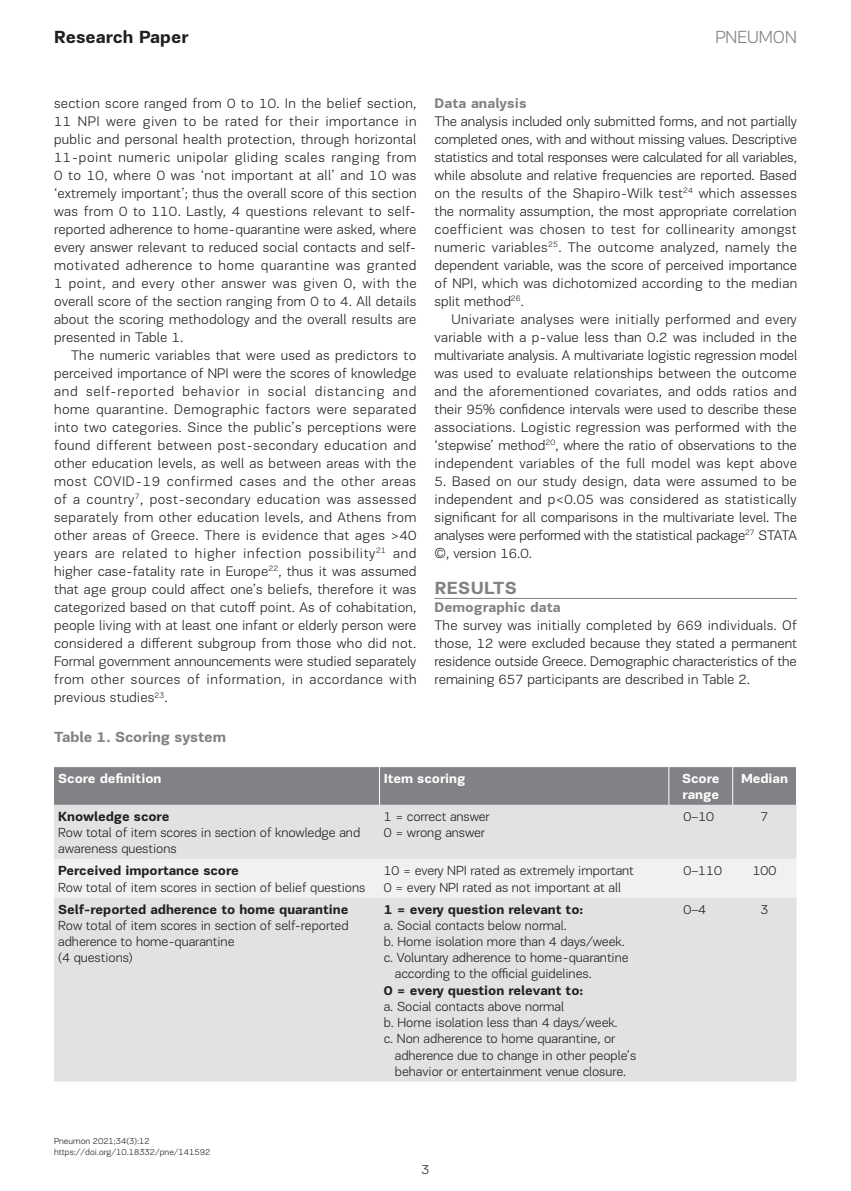
<style>
.page{position:relative;width:851px;height:1191px;background:#fff}
.page>*{position:absolute;margin:0;border:0;box-sizing:border-box;transform-origin:0 0}
.t1{font:700 18px "PF Encore Sans Pro";color:#231f20}
.t2{font:300 18px "PF Encore Sans Pro";color:#808285}
.t3{font:700 18px "PF Encore Sans Pro";letter-spacing:.02em;color:#808285}
.t4{font:700 15px "PF Encore Sans Pro";letter-spacing:-.01em;color:#808285}
.t5{font:300 14.25px/18px "PF Encore Sans Pro";letter-spacing:.01em;color:#231f20;text-align:justify}
.t6{font:700 14.25px "PF Encore Sans Pro";color:#808285}
.t7{font:300 13.5px/16.2px "PF Encore Sans Pro";letter-spacing:-.005em;color:#231f20}
.t8{font:700 13.5px "PF Encore Sans Pro";letter-spacing:-.005em;color:#231f20}
.t9{font:700 13.5px/16.2px "PF Encore Sans Pro";letter-spacing:-.005em;color:#fff}
.t10{font:300 9px/10.8px "PF Encore Sans Pro";color:#231f20}
</style>
<div class="page">
<hr style="left:434px;top:598px;width:362px;height:1px;background:#808285">
<div style="left:54px;top:767px;width:742px;height:38px;background:#808285"></div>
<div style="left:54px;top:805px;width:742px;height:276px;background:#e1e2e4"></div>
<div style="left:54px;top:859px;width:742px;height:38px;background:#f0f1f2"></div>
<hr style="left:379px;top:767px;width:1px;height:38px;background:#fff">
<hr style="left:668px;top:767px;width:1px;height:38px;background:#fff">
<hr style="left:732px;top:767px;width:1px;height:38px;background:#fff">
<p class="t1" style="left:54px;top:26px;width:136px">Research Paper</p>
<p class="t2" style="left:715px;top:27px;width:83px">PNEUMON</p>
<p class="t5" style="left:54px;top:94px;width:364px">section score ranged from 0 to 10. In the belief section, 11 NPI were given to be rated for their importance in public and personal health protection, through horizontal 11-point numeric unipolar gliding scales ranging from 0 to 10, where 0 was ‘not important at all’ and 10 was ‘extremely important’; thus the overall score of this section was from 0 to 110. Lastly, 4 questions relevant to self&shy;reported adherence to home-quarantine were asked, where every answer relevant to reduced social contacts and self&shy;motivated adherence to home quarantine was granted 1 point, and every other answer was given 0, with the overall score of the section ranging from 0 to 4. All details about the scoring methodology and the overall results are presented in Table 1.</p>
<p class="t5" style="left:54px;top:346px;width:364px;text-indent:17px">The numeric variables that were used as predictors to perceived importance of NPI were the scores of knowledge and self-reported behavior in social distancing and home quarantine. Demographic factors were separated into two categories. Since the public’s perceptions were found different between post-secondary education and other education levels, as well as between areas with the most COVID-19 confirmed cases and the other areas of a country<sup>7</sup>, post-secondary education was assessed separately from other education levels, and Athens from other areas of Greece. There is evidence that ages &gt;40 years are related to higher infection possibility<sup>21</sup> and higher case-fatality rate in Europe<sup>22</sup>, thus it was assumed that age group could affect one’s beliefs, therefore it was categorized based on that cutoff point. As of cohabitation, people living with at least one infant or elderly person were considered a different subgroup from those who did not.<br>Formal government announcements were studied separately from other sources of information, in accordance with previous studies<sup>23</sup>.</p>
<p class="t6" style="left:434px;top:94px;width:94px">Data analysis</p>
<p class="t5" style="left:434px;top:112px;width:364px">The analysis included only submitted forms, and not partially completed ones, with and without missing values. Descriptive statistics and total responses were calculated for all variables, while absolute and relative frequencies are reported. Based on the results of the Shapiro-Wilk test<sup>24</sup> which assesses the normality assumption, the most appropriate correlation coefficient was chosen to test for collinearity amongst numeric variables<sup>25</sup>. The outcome analyzed, namely the dependent variable, was the score of perceived importance of NPI, which was dichotomized according to the median split method<sup>26</sup>.</p>
<p class="t5" style="left:434px;top:310px;width:364px;text-indent:17px">Univariate analyses were initially performed and every variable with a p-value less than 0.2 was included in the multivariate analysis. A multivariate logistic regression model was used to evaluate relationships between the outcome and the aforementioned covariates, and odds ratios and their 95% confidence intervals were used to describe these associations. Logistic regression was performed with the ‘stepwise’ method<sup>20</sup>, where the ratio of observations to the independent variables of the full model was kept above</p>
<p class="t5" style="left:434px;top:472px;width:364px">5. Based on our study design, data were assumed to be independent and p&lt;0.05 was considered as statistically significant for all comparisons in the multivariate level. The analyses were performed with the statistical package<sup>27</sup> STATA ©, version 16.0.</p>
<p class="t3" style="left:434px;top:577px;width:84px">RESULTS</p>
<p class="t6" style="left:434px;top:598px;width:128px">Demographic data</p>
<p class="t5" style="left:434px;top:616px;width:364px">The survey was initially completed by 669 individuals. Of those, 12 were excluded because they stated a permanent residence outside Greece. Demographic characteristics of the remaining 657 participants are described in Table 2.</p>
<p class="t4" style="left:54px;top:728px;width:173px">Table 1. Scoring system</p>
<p class="t9" style="left:58px;top:770px;width:105px">Score definition</p>
<p class="t9" style="left:384px;top:770px;width:83px">Item scoring</p>
<p class="t9" style="left:682px;top:770px;width:39px">Score range</p>
<p class="t9" style="left:741px;top:770px;width:48px">Median</p>
<p class="t8" style="left:58px;top:808px;width:113px">Knowledge score</p>
<p class="t7" style="left:58px;top:824px;width:303px">Row total of item scores in section of knowledge and awareness questions</p>
<p class="t7" style="left:384px;top:808px;width:107px">1 = correct answer<br>0 = wrong answer</p>
<p class="t7" style="left:683px;top:808px;width:32px">0–10</p>
<p class="t7" style="left:760px;top:808px;width:9px">7</p>
<p class="t8" style="left:58px;top:862px;width:182px">Perceived importance score</p>
<p class="t7" style="left:58px;top:879px;width:308px">Row total of item scores in section of belief questions</p>
<p class="t8" style="left:58px;top:900px;width:292px">Self-reported adherence to home quarantine</p>
<p class="t7" style="left:58px;top:917px;width:292px">Row total of item scores in section of self-reported adherence to home-quarantine<br>(4 questions)</p>
<p class="t7" style="left:384px;top:863px;width:251px">10 = every NPI rated as extremely important<br>0 = every NPI rated as not important at all</p>
<p class="t7" style="left:683px;top:863px;width:40px">0–110</p>
<p class="t7" style="left:752px;top:863px;width:25px">100</p>
<p class="t8" style="left:383px;top:900px;width:201px">1 = every question relevant to:</p>
<p class="t7" style="left:383px;top:917px;width:184px">a. Social contacts below normal.</p>
<p class="t7" style="left:383px;top:933px;width:242px">b. Home isolation more than 4 days/week.</p>
<p class="t7" style="left:383px;top:949px;width:246px">c. Voluntary adherence to home-quarantine</p>
<p class="t7" style="left:395px;top:966px;width:198px">according to the official guidelines.</p>
<p class="t8" style="left:383px;top:981px;width:201px">0 = every question relevant to:</p>
<p class="t7" style="left:383px;top:998px;width:182px">a. Social contacts above normal</p>
<p class="t7" style="left:383px;top:1014px;width:235px">b. Home isolation less than 4 days/week.</p>
<p class="t7" style="left:383px;top:1030px;width:233px">c. Non adherence to home quarantine, or</p>
<p class="t7" style="left:395px;top:1047px;width:243px">adherence due to change in other people’s</p>
<p class="t7" style="left:395px;top:1063px;width:233px">behavior or entertainment venue closure.</p>
<p class="t7" style="left:683px;top:901px;width:24px">0–4</p>
<p class="t7" style="left:760px;top:901px;width:9px">3</p>
<p class="t10" style="left:54px;top:1135px;width:158px">Pneumon 2021;34(3):12 https://doi.org/10.18332/pne/141592</p>
<p class="t7" style="left:421px;top:1161px;width:9px">3</p>
</div>
